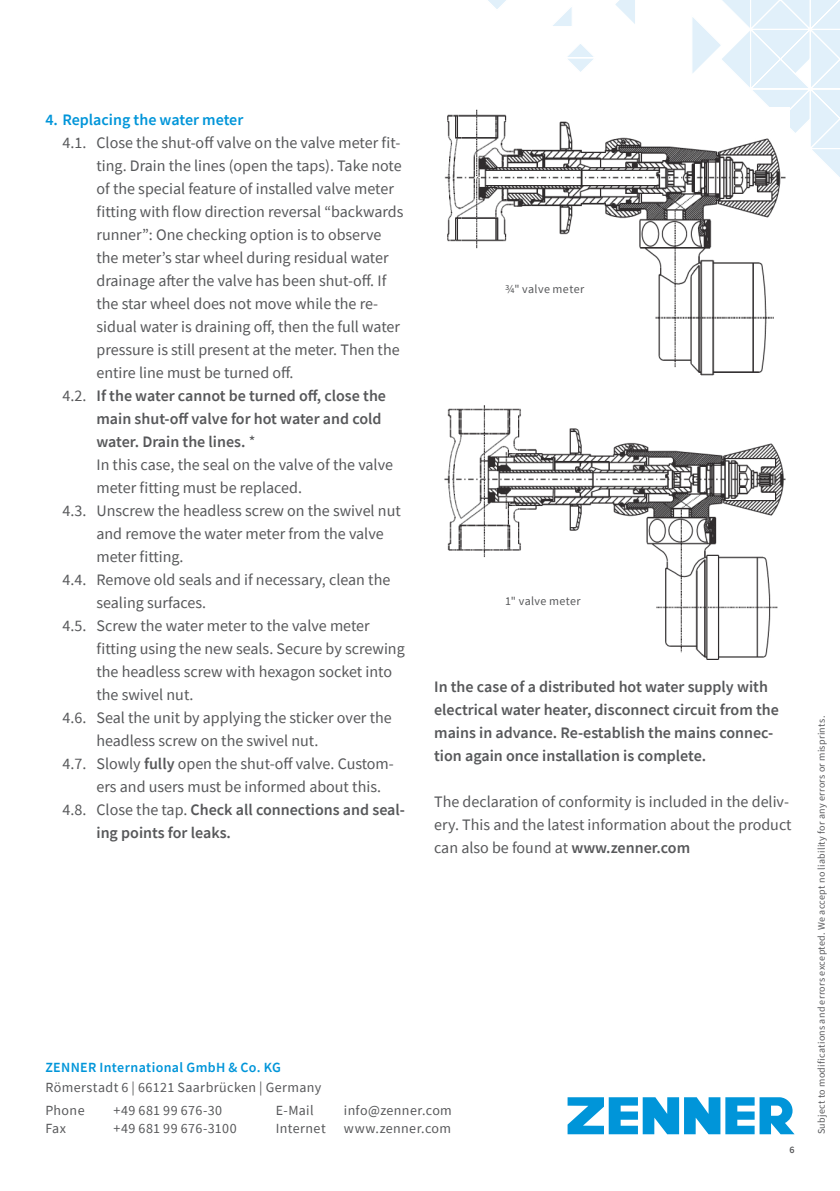
<style>
.page{position:relative;width:840px;height:1191px;background:#fff}
.page>*{position:absolute;margin:0;border:0;box-sizing:border-box;transform-origin:0 0}
.t1{font:16px/23px "Source Sans Pro";color:#57585a}
.t2{font:600 16px/23px "Source Sans Pro";color:#57585a}
.t3{font:600 16px "Source Sans Pro";color:#0095d9}
.t4{font:14px/23.6px "Source Sans Pro";letter-spacing:.03em;color:#57585a}
.t5{font:600 14px "Source Sans Pro";letter-spacing:.025em;color:#0095d9}
.t6{font:12px "Source Sans Pro";letter-spacing:.03em;color:#57585a}
.t7{font:10px "Source Sans Pro";letter-spacing:.03em;color:#57585a}
.t8{font:600 10px "Source Sans Pro";color:#57585a}
.s1{font-weight:400}
.s2{font-weight:600}
</style>
<div class="page">
<svg style="left:488px;top:0;width:351px;height:176px"></svg>
<svg style="left:567px;top:1097px;width:227px;height:37px"></svg>
<img style="left:444px;top:107px;width:345px;height:269px">
<img style="left:444px;top:405px;width:342px;height:255px">
<p class="t3" style="left:45px;top:110px;width:199px">4. Replacing the water meter</p>
<p class="t1" style="left:62px;top:131px;width:339px">4.1. Close the shut-off valve on the valve meter fit-</p>
<p class="t1" style="left:96px;top:154px;width:306px">ting. Drain the lines (open the taps). Take note</p>
<p class="t1" style="left:96px;top:177px;width:299px">of the special feature of installed valve meter</p>
<p class="t1" style="left:96px;top:200px;width:308px">fitting with flow direction reversal “backwards</p>
<p class="t1" style="left:96px;top:223px;width:286px">runner”: One checking option is to observe</p>
<p class="t1" style="left:96px;top:246px;width:293px">the meter’s star wheel during residual water</p>
<p class="t1" style="left:96px;top:269px;width:291px">drainage after the valve has been shut-off. If</p>
<p class="t1" style="left:96px;top:292px;width:283px">the star wheel does not move while the re-</p>
<p class="t1" style="left:96px;top:315px;width:305px">sidual water is draining off, then the full water</p>
<p class="t1" style="left:96px;top:338px;width:304px">pressure is still present at the meter. Then the</p>
<p class="t1" style="left:96px;top:361px;width:198px">entire line must be turned off.</p>
<p class="t2" style="left:62px;top:384px;width:325px"><span class="s1">4.2.</span> If the water cannot be turned off, close the</p>
<p class="t2" style="left:96px;top:407px;width:286px">main shut-off valve for hot water and cold</p>
<p class="t2" style="left:96px;top:430px;width:160px">water. Drain the lines. <span class="s1">*</span></p>
<p class="t1" style="left:96px;top:453px;width:298px">In this case, the seal on the valve of the valve</p>
<p class="t1" style="left:96px;top:476px;width:207px">meter fitting must be replaced.</p>
<p class="t1" style="left:62px;top:499px;width:340px">4.3. Unscrew the headless screw on the swivel nut</p>
<p class="t1" style="left:96px;top:522px;width:288px">and remove the water meter from the valve</p>
<p class="t1" style="left:96px;top:545px;width:89px">meter fitting.</p>
<p class="t1" style="left:62px;top:568px;width:329px">4.4. Remove old seals and if necessary, clean the</p>
<p class="t1" style="left:96px;top:591px;width:111px">sealing surfaces.</p>
<p class="t1" style="left:62px;top:614px;width:309px">4.5. Screw the water meter to the valve meter</p>
<p class="t1" style="left:96px;top:637px;width:309px">fitting using the new seals. Secure by screwing</p>
<p class="t1" style="left:96px;top:660px;width:297px">the headless screw with hexagon socket into</p>
<p class="t1" style="left:96px;top:683px;width:98px">the swivel nut.</p>
<p class="t1" style="left:62px;top:706px;width:330px">4.6. Seal the unit by applying the sticker over the</p>
<p class="t1" style="left:96px;top:729px;width:223px">headless screw on the swivel nut.</p>
<p class="t1" style="left:62px;top:752px;width:333px">4.7. Slowly <span class="s2">fully</span> open the shut-off valve. Custom-</p>
<p class="t1" style="left:96px;top:775px;width:286px">ers and users must be informed about this.</p>
<p class="t2" style="left:62px;top:798px;width:344px"><span class="s1">4.8. Close the tap.</span> Check all connections and seal-</p>
<p class="t2" style="left:96px;top:821px;width:136px">ing points for leaks.</p>
<p class="t6" style="left:505px;top:281px;width:81px">¾" valve meter</p>
<p class="t6" style="left:505px;top:593px;width:77px">1" valve meter</p>
<p class="t2" style="left:434px;top:674px;width:346px">In the case of a distributed hot water supply with electrical water heater, disconnect circuit from the mains in advance. Re-establish the mains connec&shy;tion again once installation is complete.</p>
<p class="t1" style="left:434px;top:790px;width:358px">The declaration of conformity is included in the deliv&shy;ery. This and the latest information about the product can also be found at <span class="s2">www.zenner.com</span></p>
<p class="t5" style="left:45px;top:1058px;width:237px">ZENNER International GmbH &amp; Co. KG</p>
<p class="t4" style="left:45px;top:1075px;width:277px">Römerstadt 6 | 66121 Saarbrücken | Germany<br>Phone</p>
<p class="t4" style="left:276px;top:1098px;width:39px">E-Mail</p>
<p class="t4" style="left:344px;top:1098px;width:109px">info@zenner.com</p>
<p class="t4" style="left:276px;top:1116px;width:51px">Internet</p>
<p class="t4" style="left:344px;top:1116px;width:109px">www.zenner.com</p>
<p class="t4" style="left:113px;top:1098px;width:110px">+49 681 99 676-30</p>
<p class="t4" style="left:45px;top:1116px;width:22px">Fax</p>
<p class="t4" style="left:113px;top:1116px;width:125px">+49 681 99 676-3100</p>
<p class="t8" style="left:789px;top:1143px;width:7px">6</p>
<p class="t7" style="left:814px;top:1134px;width:420px;rotate:-90deg">Subject to modifications and errors excepted. We accept no liability for any errors or misprints.</p>
</div>
